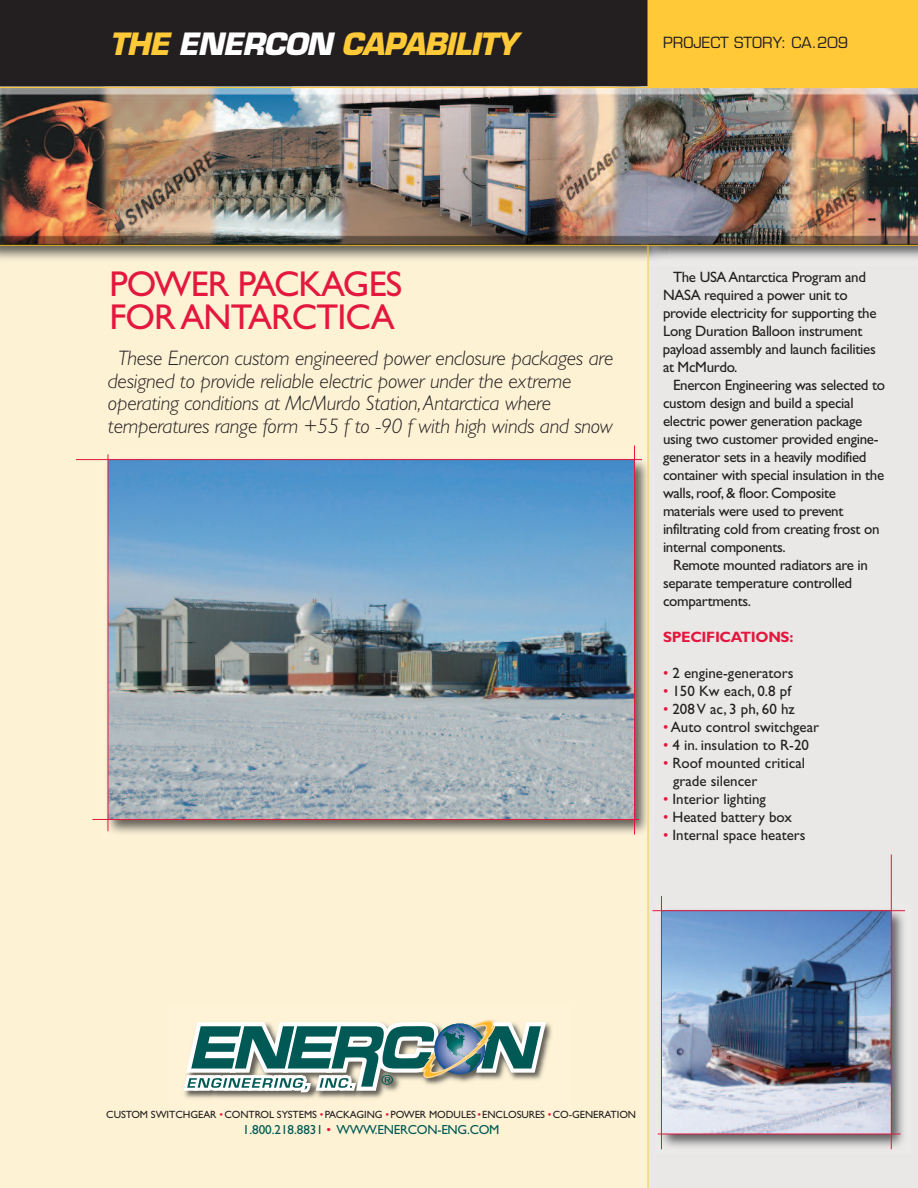
<style>
.page{position:relative;width:918px;height:1188px;background:#fff}
.page>*{position:absolute;margin:0;border:0;box-sizing:border-box;transform-origin:0 0}
.t1{font:36px/33px "Gill Sans";letter-spacing:-.025em;color:#e4183e}
.t2{font:italic 700 30px "Eurostile";letter-spacing:-.03em;color:#ffc938}
.t3{font:italic 300 21px/22.5px "Gill Sans";letter-spacing:-.01em;color:#231f20}
.t4{font:15px/18px "Gill Sans";letter-spacing:-.02em;color:#231f20}
.t5{font:15px/18px "Gill Sans";color:#231f20}
.t6{font:15px "Eurostile";color:#231f20}
.t7{font:700 15px "Gill Sans";letter-spacing:-.025em;color:#e4183e}
.t8{font:13.2px "Gill Sans";letter-spacing:-.02em;color:#005954}
.t9{font:10.5px "Gill Sans";letter-spacing:-.005em;color:#231f20}
.s1{color:#fff}
.s2{color:#e4183e}
</style>
<div class="page">
<div style="left:0;top:245px;width:648px;height:943px;background:#fef2d5"></div>
<div style="left:648px;top:0;width:270px;height:1188px;background:#eae8e7"></div>
<img style="left:0;top:86px;width:642px;height:174px">
<img style="left:642px;top:86px;width:276px;height:180px">
<img style="left:648px;top:88px;width:270px;height:157px">
<img style="left:102px;top:453px;width:546px;height:386px">
<img style="left:109px;top:460px;width:525px;height:359px">
<img style="left:655px;top:903px;width:250px;height:247px">
<img style="left:662px;top:911px;width:229px;height:223px">
<hr style="left:108px;top:454px;width:1px;height:377px;background:#e4183e">
<hr style="left:634px;top:446px;width:1px;height:389px;background:#e4183e">
<hr style="left:661px;top:896px;width:1px;height:253px;background:#e4183e">
<hr style="left:891px;top:855px;width:1px;height:294px;background:#e4183e">
<hr style="left:648px;top:245px;width:1px;height:943px;background:#ffc938">
<hr style="left:92px;top:819px;width:547px;height:1px;background:#e4183e">
<hr style="left:652px;top:910px;width:253px;height:1px;background:#e4183e">
<hr style="left:658px;top:1134px;width:243px;height:1px;background:#e4183e">
<hr style="left:76px;top:459px;width:566px;height:1px;background:#e4183e">
<div style="left:0;top:0;width:648px;height:86px;background:#231f20"></div>
<div style="left:648px;top:0;width:270px;height:88px;background:#ffc938"></div>
<hr style="left:0;top:245px;width:918px;height:1px;background:#ffc938">
<hr style="left:0;top:87px;width:918px;height:1px;background:#ffc938">
<svg style="left:183px;top:1020px;width:368px;height:79px"></svg>
<h2 class="t2" style="left:110px;top:32px;width:409px">THE <span class="s1">ENERCON</span> CAPABILITY</h2>
<p class="t6" style="left:663px;top:36px;width:187px">PROJECT STORY: CA.209</p>
<h1 class="t1" style="left:109px;top:271px;width:294px">POWER PACKAGES<br>FORANTARCTICA</h1>
<p class="t4" style="left:663px;top:269px;width:215px;text-indent:10px">The USA Antarctica Program and<br>NASA required a power unit to provide electricity for supporting the<br>Long Duration Balloon instrument payload assembly and launch facilities at McMurdo.</p>
<p class="t4" style="left:663px;top:377px;width:224px;text-indent:10px">Enercon Engineering was selected to custom design and build a special electric power generation package using two customer provided engine&shy;generator sets in a heavily modified container with special insulation in the walls, roof, &amp; floor. Composite materials were used to prevent infiltrating cold from creating frost on internal components.</p>
<p class="t4" style="left:663px;top:557px;width:207px;text-indent:10px">Remote mounted radiators are in separate temperature controlled compartments.</p>
<p class="t7" style="left:663px;top:631px;width:132px">SPECIFICATIONS:</p>
<p class="t5" style="left:663px;top:665px;width:132px"><span class="s2">•</span> 2 engine-generators</p>
<p class="t5" style="left:663px;top:683px;width:130px"><span class="s2">•</span> 150 Kw each, 0.8 pf</p>
<p class="t5" style="left:663px;top:701px;width:133px"><span class="s2">•</span> 208V ac, 3 ph, 60 hz</p>
<p class="t5" style="left:663px;top:719px;width:158px"><span class="s2">•</span> Auto control switchgear</p>
<p class="t5" style="left:663px;top:737px;width:148px"><span class="s2">•</span> 4 in. insulation to R-20</p>
<p class="t5" style="left:673px;top:755px;width:134px;text-indent:-10px"><span class="s2">•</span> Roof mounted critical grade silencer</p>
<p class="t5" style="left:663px;top:791px;width:105px"><span class="s2">•</span> Interior lighting</p>
<p class="t5" style="left:663px;top:809px;width:131px"><span class="s2">•</span> Heated battery box</p>
<p class="t5" style="left:663px;top:827px;width:144px"><span class="s2">•</span> Internal space heaters</p>
<p class="t3" style="left:108px;top:349px;width:507px;text-indent:10px">These Enercon custom engineered power enclosure packages are designed to provide reliable electric power under the extreme operating conditions at McMurdo Station,Antarctica where temperatures range form +55 f to -90 f with high winds and snow</p>
<p class="t9" style="left:106px;top:1111px;width:531px">CUSTOM SWITCHGEAR <span class="s2">•</span>CONTROL SYSTEMS <span class="s2">•</span>PACKAGING <span class="s2">•</span>POWER MODULES <span class="s2">•</span>ENCLOSURES <span class="s2">•</span>CO-GENERATION</p>
<p class="t8" style="left:243px;top:1124px;width:258px">1.800.218.8831 <span class="s2">•</span> WWW.ENERCON-ENG.COM</p>
</div>
